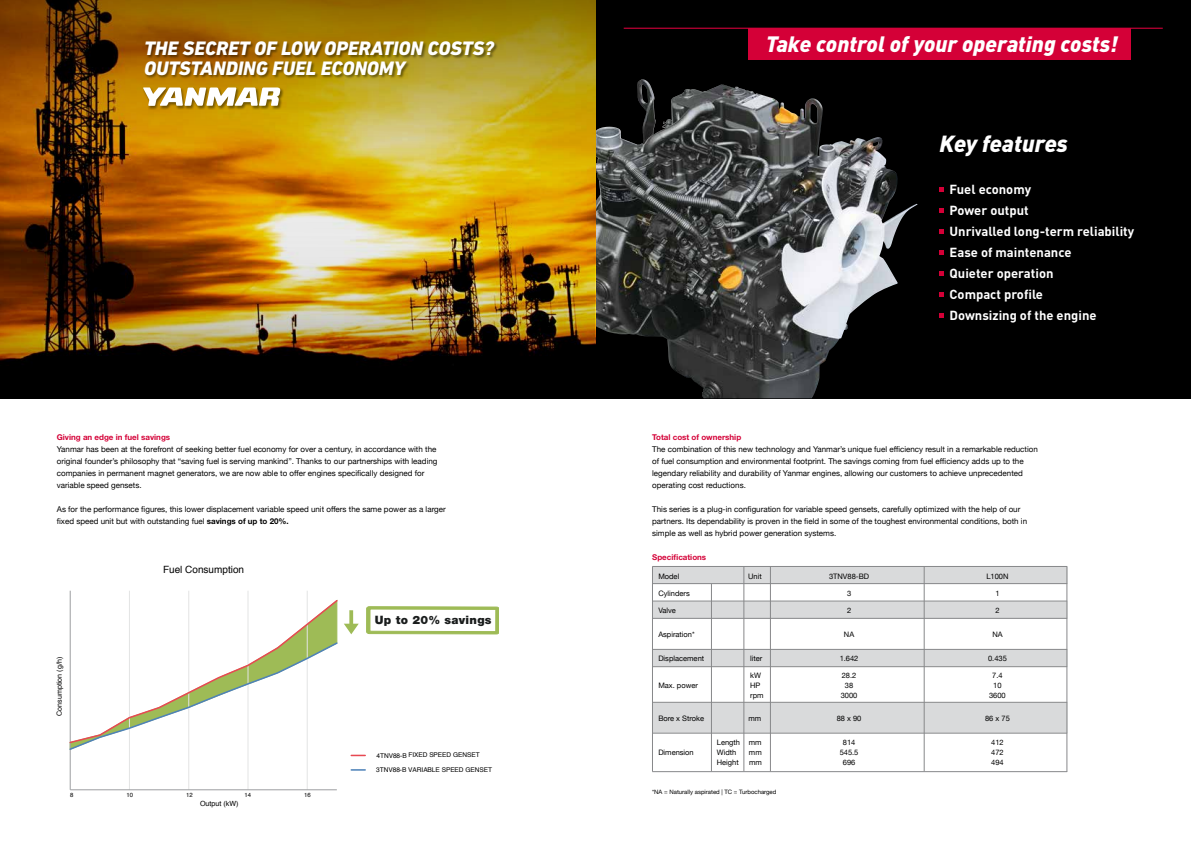
<style>
.page{position:relative;width:1191px;height:842px;background:#fff}
.page>*{position:absolute;margin:0;border:0;box-sizing:border-box;transform-origin:0 0}
.t1{font:italic 900 23px "DIN";color:#fff}
.t2{font:italic 900 22px "DIN";color:#fff}
.t3{font:italic 800 19.8px/19.6px "DIN Next LT Pro";color:#fff}
.t4{font:700 13px/21px "DIN";color:#fff}
.t5{font:900 11.6px "Helvetica Neue LT Std";letter-spacing:.02em;color:#1a1d1d}
.t6{font:10px "Helvetica";color:#000}
.t7{font:8px/12px "Helvetica Neue";color:#000}
.t8{font:700 8px "Helvetica Neue LT Std";color:#d40037}
.t9{font:7.5px/10px "Helvetica Neue";color:#000;text-align:center}
.t10{font:7.1px "Helvetica";color:#000}
.t11{font:6.5px "Helvetica";letter-spacing:-.005em;color:#000}
.t12{font:6px "Helvetica Neue";color:#000}
.t13{font:6px "Helvetica";letter-spacing:-.005em;color:#000}
.s1{font-family:"Helvetica Neue LT Std";font-weight:700}
</style>
<div class="page">
<svg style="left:596px;top:0;width:595px;height:398px;background:#1c1c1c"></svg>
<img style="left:596px;top:80px;width:90px;height:297px">
<div style="left:748px;top:29px;width:382px;height:31px;background:#d40037"></div>
<hr style="left:623px;top:28px;width:539px;height:1px;background:#d2003a">
<svg style="left:939px;top:188px;width:4px;height:4px"></svg>
<svg style="left:939px;top:209px;width:4px;height:4px"></svg>
<svg style="left:939px;top:230px;width:4px;height:4px"></svg>
<svg style="left:939px;top:251px;width:4px;height:4px"></svg>
<svg style="left:939px;top:272px;width:4px;height:4px"></svg>
<svg style="left:939px;top:293px;width:4px;height:4px"></svg>
<svg style="left:939px;top:314px;width:4px;height:4px"></svg>
<svg style="left:653px;top:567px;width:413px;height:166px"></svg>
<hr style="left:652px;top:566px;width:415px;height:1px;background:#87888a">
<hr style="left:652px;top:583px;width:415px;height:1px;background:#87888a">
<hr style="left:652px;top:601px;width:415px;height:1px;background:#87888a">
<hr style="left:652px;top:618px;width:415px;height:1px;background:#87888a">
<hr style="left:652px;top:649px;width:415px;height:1px;background:#87888a">
<hr style="left:652px;top:666px;width:415px;height:1px;background:#87888a">
<hr style="left:652px;top:702px;width:415px;height:1px;background:#87888a">
<hr style="left:652px;top:733px;width:415px;height:1px;background:#87888a">
<hr style="left:652px;top:771px;width:415px;height:1px;background:#87888a">
<hr style="left:711px;top:584px;width:1px;height:187px;background:#87888a">
<hr style="left:743px;top:567px;width:1px;height:204px;background:#87888a">
<hr style="left:770px;top:567px;width:1px;height:204px;background:#87888a">
<hr style="left:924px;top:567px;width:1px;height:204px;background:#87888a">
<hr style="left:652px;top:567px;width:1px;height:204px;background:#87888a">
<img style="left:0;top:0;width:596px;height:398px">
<div style="left:143px;top:87px;width:141px;height:23px;background:#000;opacity:.45"></div>
<svg style="left:143px;top:87px;width:138px;height:19px"></svg>
<div style="left:144px;top:41px;width:354px;height:38px;background:#000;opacity:.45"></div>
<hr style="left:1066px;top:566px;width:1px;height:206px;background:#87888a">
<hr style="left:129px;top:591px;width:1px;height:199px;background:#e3e4e4">
<hr style="left:189px;top:591px;width:1px;height:199px;background:#e3e4e4">
<hr style="left:248px;top:591px;width:1px;height:199px;background:#e3e4e4">
<hr style="left:307px;top:591px;width:1px;height:199px;background:#e3e4e4">
<hr style="left:70px;top:591px;width:1px;height:199px;background:#9ea0a2">
<hr style="left:70px;top:789px;width:267px;height:1px;background:#9ea0a2">
<svg style="left:351px;top:769px;width:14px;height:2px"></svg>
<svg style="left:69px;top:590px;width:429px;height:166px"></svg>
<h3 class="t3" style="left:144px;top:39px;width:351px">THE SECRET OF LOW OPERATION COSTS?<br>OUTSTANDING FUEL ECONOMY</h3>
<p class="t8" style="left:57px;top:432px;width:115px">Giving an edge in fuel savings</p>
<p class="t7" style="left:57px;top:443px;width:382px">Yanmar has been at the forefront of seeking better fuel economy for over a century, in accordance with the original founder’s philosophy that “saving fuel is serving mankind”. Thanks to our partnerships with leading companies in permanent magnet generators, we are now able to offer engines specifically designed for variable speed gensets.</p>
<p class="t7" style="left:57px;top:503px;width:390px">As for the performance figures, this lower displacement variable speed unit offers the same power as a larger fixed speed unit but with outstanding fuel <span class="s1">savings of up to 20%.</span></p>
<p class="t10" style="left:54px;top:716px;width:60px;rotate:-90deg">Consumption (g/h)</p>
<p class="t6" style="left:163px;top:562px;width:83px">Fuel Consumption</p>
<p class="t13" style="left:70px;top:791px;width:5px">8</p>
<p class="t13" style="left:126px;top:791px;width:8px">10</p>
<p class="t13" style="left:186px;top:791px;width:8px">12</p>
<p class="t13" style="left:245px;top:791px;width:8px">14</p>
<p class="t13" style="left:304px;top:791px;width:8px">16</p>
<p class="t10" style="left:200px;top:798px;width:40px">Output (kW)</p>
<h3 class="t5" style="left:375px;top:613px;width:118px">Up to 20% savings</h3>
<p class="t11" style="left:376px;top:750px;width:105px">4TNV88-B FIXED SPEED GENSET</p>
<p class="t11" style="left:376px;top:764px;width:117px">3TNV88-B VARIABLE SPEED GENSET</p>
<h2 class="t2" style="left:765px;top:30px;width:353px">Take control of your operating costs!</h2>
<h1 class="t1" style="left:939px;top:128px;width:130px">Key features</h1>
<h3 class="t4" style="left:949px;top:178px;width:186px">Fuel economy<br>Power output<br>Unrivalled long-term reliability<br>Ease of maintenance<br>Quieter operation<br>Compact profile<br>Downsizing of the engine</h3>
<p class="t8" style="left:652px;top:432px;width:91px">Total cost of ownership</p>
<p class="t7" style="left:652px;top:443px;width:387px">The combination of this new technology and Yanmar’s unique fuel efficiency result in a remarkable reduction of fuel consumption and environmental footprint. The savings coming from fuel efficiency adds up to the legendary reliability and durability of Yanmar engines, allowing our customers to achieve unprecedented operating cost reductions.</p>
<p class="t7" style="left:652px;top:503px;width:376px">This series is a plug-in configuration for variable speed gensets, carefully optimized with the help of our partners. Its dependability is proven in the field in some of the toughest environmental conditions, both in simple as well as hybrid power generation systems.</p>
<p class="t8" style="left:652px;top:552px;width:56px">Specifications</p>
<p class="t9" style="left:658px;top:572px;width:22px">Model</p>
<p class="t9" style="left:748px;top:572px;width:15px">Unit</p>
<p class="t9" style="left:829px;top:572px;width:42px">3TNV88-BD</p>
<p class="t9" style="left:986px;top:572px;width:24px">L100N</p>
<p class="t9" style="left:658px;top:589px;width:33px">Cylinders</p>
<p class="t9" style="left:847px;top:589px;width:6px">3</p>
<p class="t9" style="left:995px;top:589px;width:6px">1</p>
<p class="t9" style="left:658px;top:606px;width:19px">Valve</p>
<p class="t9" style="left:847px;top:606px;width:6px">2</p>
<p class="t9" style="left:995px;top:606px;width:6px">2</p>
<p class="t9" style="left:658px;top:630px;width:38px">Aspiration*</p>
<p class="t9" style="left:844px;top:630px;width:12px">NA</p>
<p class="t9" style="left:992px;top:630px;width:12px">NA</p>
<p class="t9" style="left:658px;top:654px;width:47px">Displacement</p>
<p class="t9" style="left:750px;top:654px;width:14px">liter</p>
<p class="t9" style="left:839px;top:654px;width:20px">1.642</p>
<p class="t9" style="left:988px;top:654px;width:20px">0.435</p>
<p class="t9" style="left:658px;top:681px;width:41px">Max. power</p>
<p class="t9" style="left:750px;top:671px;width:15px;text-align:left">kW<br>HP rpm</p>
<p class="t9" style="left:840px;top:671px;width:18px">28.2<br>38<br>3000</p>
<p class="t9" style="left:989px;top:671px;width:18px">7.4<br>10<br>3600</p>
<p class="t9" style="left:658px;top:714px;width:47px">Bore x Stroke</p>
<p class="t9" style="left:748px;top:714px;width:14px">mm</p>
<p class="t9" style="left:836px;top:714px;width:26px">88 x 90</p>
<p class="t9" style="left:985px;top:714px;width:26px">86 x 75</p>
<p class="t9" style="left:658px;top:748px;width:37px">Dimension</p>
<p class="t9" style="left:717px;top:738px;width:46px;text-align:left">Length mm<br>Width</p>
<p class="t9" style="left:839px;top:738px;width:20px">814<br>545.5<br>696</p>
<p class="t9" style="left:991px;top:738px;width:14px;text-align:justify">412<br>472<br>494</p>
<p class="t9" style="left:749px;top:748px;width:14px">mm</p>
<p class="t9" style="left:717px;top:758px;width:23px">Height</p>
<p class="t9" style="left:749px;top:758px;width:14px">mm</p>
<p class="t12" style="left:652px;top:787px;width:126px">*NA = Naturally aspirated | TC = Turbocharged</p>
</div>
